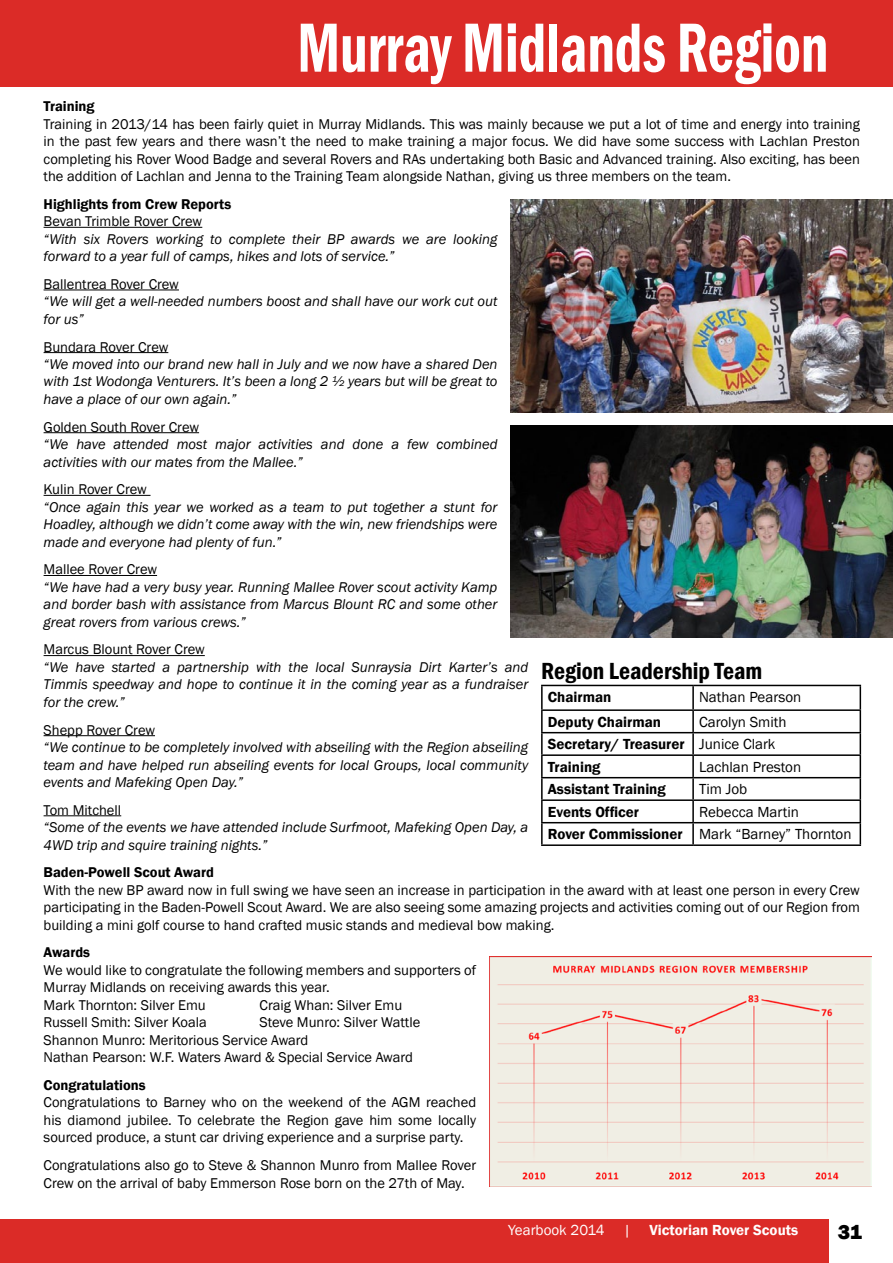
<style>
.page{position:relative;width:893px;height:1263px;background:#fff}
.page>*{position:absolute;margin:0;border:0;box-sizing:border-box;transform-origin:0 0}
.t1{font:600 condensed 72px "Franklin Gothic";color:#fff;scale:.8 1}
.t2{font:600 condensed 24px "Franklin Gothic";color:#000}
.t3{font:800 21px "Franklin Gothic";color:#000}
.t4{font:600 15px/22.5px "Franklin Gothic";color:#000}
.t5{font:15px/22.5px "Franklin Gothic";color:#000}
.t6{font:600 15px "Franklin Gothic";color:#fff}
.t7{font:15px "Franklin Gothic";color:#fff}
.t8{font:14.55px/17.4px "Franklin Gothic";color:#000;text-align:justify}
.t9{font:italic 14.55px/17.4px "Franklin Gothic";color:#000;text-align:justify}
.t10{font:600 14.55px "Franklin Gothic";color:#000}
.s1{font-weight:400}
.s2{font-weight:600}
</style>
<div class="page">
<div style="left:0;top:0;width:893px;height:86px;background:#db2b27"></div>
<hr style="left:44px;top:227px;width:158px;height:1px;background:#000">
<hr style="left:44px;top:290px;width:135px;height:1px;background:#000">
<hr style="left:44px;top:352px;width:124px;height:1px;background:#000">
<hr style="left:44px;top:432px;width:155px;height:1px;background:#000">
<hr style="left:44px;top:495px;width:107px;height:1px;background:#000">
<hr style="left:44px;top:575px;width:113px;height:1px;background:#000">
<hr style="left:44px;top:655px;width:161px;height:1px;background:#000">
<hr style="left:44px;top:735px;width:111px;height:1px;background:#000">
<hr style="left:44px;top:815px;width:77px;height:1px;background:#000">
<hr style="left:541px;top:685px;width:152px;height:1px;background:#000">
<hr style="left:541px;top:686px;width:2px;height:23px;background:#000">
<hr style="left:693px;top:685px;width:168px;height:1px;background:#000">
<hr style="left:692px;top:686px;width:2px;height:23px;background:#000">
<hr style="left:541px;top:709px;width:152px;height:2px;background:#000">
<hr style="left:541px;top:711px;width:2px;height:21px;background:#000">
<hr style="left:693px;top:709px;width:168px;height:2px;background:#000">
<hr style="left:692px;top:711px;width:2px;height:21px;background:#000">
<hr style="left:541px;top:732px;width:152px;height:1px;background:#000">
<hr style="left:541px;top:733px;width:2px;height:21px;background:#000">
<hr style="left:693px;top:732px;width:168px;height:1px;background:#000">
<hr style="left:692px;top:733px;width:2px;height:21px;background:#000">
<hr style="left:541px;top:754px;width:152px;height:2px;background:#000">
<hr style="left:541px;top:756px;width:2px;height:21px;background:#000">
<hr style="left:693px;top:754px;width:168px;height:2px;background:#000">
<hr style="left:692px;top:756px;width:2px;height:21px;background:#000">
<hr style="left:541px;top:777px;width:152px;height:1px;background:#000">
<hr style="left:541px;top:778px;width:2px;height:21px;background:#000">
<hr style="left:693px;top:777px;width:168px;height:1px;background:#000">
<hr style="left:692px;top:778px;width:2px;height:21px;background:#000">
<hr style="left:541px;top:799px;width:152px;height:2px;background:#000">
<hr style="left:541px;top:801px;width:2px;height:21px;background:#000">
<hr style="left:693px;top:799px;width:168px;height:2px;background:#000">
<hr style="left:692px;top:801px;width:2px;height:21px;background:#000">
<hr style="left:541px;top:822px;width:152px;height:1px;background:#000">
<hr style="left:541px;top:823px;width:2px;height:21px;background:#000">
<hr style="left:693px;top:822px;width:168px;height:1px;background:#000">
<hr style="left:692px;top:823px;width:2px;height:21px;background:#000">
<svg style="left:860px;top:686px;width:1px;height:158px"></svg>
<hr style="left:541px;top:844px;width:152px;height:2px;background:#000">
<hr style="left:693px;top:844px;width:168px;height:2px;background:#000">
<img style="left:510px;top:200px;width:383px;height:212px">
<img style="left:510px;top:425px;width:383px;height:213px">
<img style="left:489px;top:957px;width:383px;height:229px">
<div style="left:0;top:1219px;width:828px;height:44px;background:#db2b27"></div>
<h1 class="t1" style="left:297px;top:0;width:665px">Murray Midlands Region</h1>
<p class="t10" style="left:44px;top:97px;width:53px">Training</p>
<p class="t8" style="left:44px;top:115px;width:818px">Training in 2013/14 has been fairly quiet in Murray Midlands. This was mainly because we put a lot of time and energy into training in the past few years and there wasn’t the need to make training a major focus. We did have some success with Lachlan Preston completing his Rover Wood Badge and several Rovers and RAs undertaking both Basic and Advanced training. Also exciting, has been the addition of Lachlan and Jenna to the Training Team alongside Nathan, giving us three members on the team.</p>
<p class="t10" style="left:44px;top:195px;width:189px">Highlights from Crew Reports</p>
<p class="t8" style="left:44px;top:213px;width:160px">Bevan Trimble Rover Crew</p>
<p class="t9" style="left:44px;top:230px;width:455px">“With six Rovers working to complete their BP awards we are looking forward to a year full of camps, hikes and lots of service.”</p>
<p class="t8" style="left:44px;top:276px;width:137px">Ballentrea Rover Crew</p>
<p class="t9" style="left:44px;top:293px;width:455px">“We will get a well-needed numbers boost and shall have our work cut out for us”</p>
<p class="t8" style="left:44px;top:338px;width:126px">Bundara Rover Crew</p>
<p class="t9" style="left:44px;top:356px;width:455px">“We moved into our brand new hall in July and we now have a shared Den with 1st Wodonga Venturers. It’s been a long 2 ½ years but will be great to have a place of our own again.”</p>
<p class="t8" style="left:44px;top:418px;width:157px">Golden South Rover Crew</p>
<p class="t9" style="left:44px;top:436px;width:455px">“We have attended most major activities and done a few combined activities with our mates from the Mallee.”</p>
<p class="t8" style="left:44px;top:481px;width:105px">Kulin Rover Crew</p>
<p class="t9" style="left:44px;top:498px;width:455px">“Once again this year we worked as a team to put together a stunt for Hoadley, although we didn’t come away with the win, new friendships were made and everyone had plenty of fun.”</p>
<p class="t8" style="left:44px;top:561px;width:115px">Mallee Rover Crew</p>
<p class="t9" style="left:44px;top:578px;width:455px">“We have had a very busy year. Running Mallee Rover scout activity Kamp and border bash with assistance from Marcus Blount RC and some other great rovers from various crews.”</p>
<p class="t8" style="left:44px;top:641px;width:163px">Marcus Blount Rover Crew</p>
<p class="t9" style="left:44px;top:659px;width:486px">“We have started a partnership with the local Sunraysia Dirt Karter’s and Timmis speedway and hope to continue it in the coming year as a fundraiser for the crew.”</p>
<p class="t8" style="left:44px;top:721px;width:113px">Shepp Rover Crew</p>
<p class="t9" style="left:44px;top:739px;width:486px">“We continue to be completely involved with abseiling with the Region abseiling team and have helped run abseiling events for local Groups, local community events and Mafeking Open Day.”</p>
<p class="t8" style="left:44px;top:801px;width:79px">Tom Mitchell</p>
<p class="t9" style="left:44px;top:819px;width:486px">“Some of the events we have attended include Surfmoot, Mafeking Open Day, a<br>4WD trip and squire training nights.”</p>
<p class="t10" style="left:44px;top:863px;width:172px">Baden-Powell Scout Award</p>
<p class="t8" style="left:44px;top:881px;width:818px">With the new BP award now in full swing we have seen an increase in participation in the award with at least one person in every Crew participating in the Baden-Powell Scout Award. We are also seeing some amazing projects and activities coming out of our Region from building a mini golf course to hand crafted music stands and medieval bow making.</p>
<p class="t10" style="left:44px;top:944px;width:48px">Awards</p>
<p class="t8" style="left:44px;top:962px;width:434px;text-align:left">We would like to congratulate the following members and supporters of<br>Murray Midlands on receiving awards this year.<br>Mark Thornton: Silver Emu</p>
<h2 class="t2" style="left:541px;top:655px;width:223px">Region Leadership Team</h2>
<p class="t4" style="left:548px;top:686px;width:65px">Chairman</p>
<p class="t5" style="left:699px;top:686px;width:104px">Nathan Pearson</p>
<p class="t4" style="left:548px;top:711px;width:115px">Deputy Chairman</p>
<p class="t4" style="left:548px;top:711px;width:240px;text-indent:151px"><span class="s1">Carolyn Smith<br></span>Secretary/ Treasurer <span class="s1">Junice Clark<br></span>Training</p>
<p class="t5" style="left:699px;top:756px;width:104px">Lachlan Preston</p>
<p class="t4" style="left:548px;top:778px;width:119px">Assistant Training</p>
<p class="t5" style="left:699px;top:778px;width:50px">Tim Job</p>
<p class="t4" style="left:548px;top:801px;width:93px">Events Officer</p>
<p class="t5" style="left:548px;top:801px;width:305px;text-indent:151px">Rebecca Martin<br><span class="s2">Rover Commissioner</span> Mark “Barney” Thornton</p>
<p class="t8" style="left:260px;top:996px;width:144px">Craig Whan: Silver Emu</p>
<p class="t8" style="left:44px;top:1014px;width:378px;text-align:left;text-indent:216px">Steve Munro: Silver Wattle<br>Shannon Munro: Meritorious Service Award<br>Nathan Pearson: W.F. Waters Award &amp; Special Service Award</p>
<p class="t10" style="left:44px;top:1076px;width:104px">Congratulations</p>
<p class="t8" style="left:44px;top:1094px;width:434px">Congratulations to Barney who on the weekend of the AGM reached his diamond jubilee. To celebrate the Region gave him some locally sourced produce, a stunt car driving experience and a surprise party.</p>
<p class="t8" style="left:44px;top:1157px;width:434px">Congratulations also go to Steve &amp; Shannon Munro from Mallee Rover<br>Crew on the arrival of baby Emmerson Rose born on the 27th of May.</p>
<p class="t8" style="left:44px;top:1014px;width:165px">Russell Smith: Silver Koala</p>
<p class="t7" style="left:508px;top:1221px;width:98px">Yearbook 2014</p>
<p class="t7" style="left:623px;top:1221px;width:9px">|</p>
<p class="t6" style="left:650px;top:1221px;width:150px">Victorian Rover Scouts</p>
<h3 class="t3" style="left:838px;top:1218px;width:26px">31</h3>
</div>
